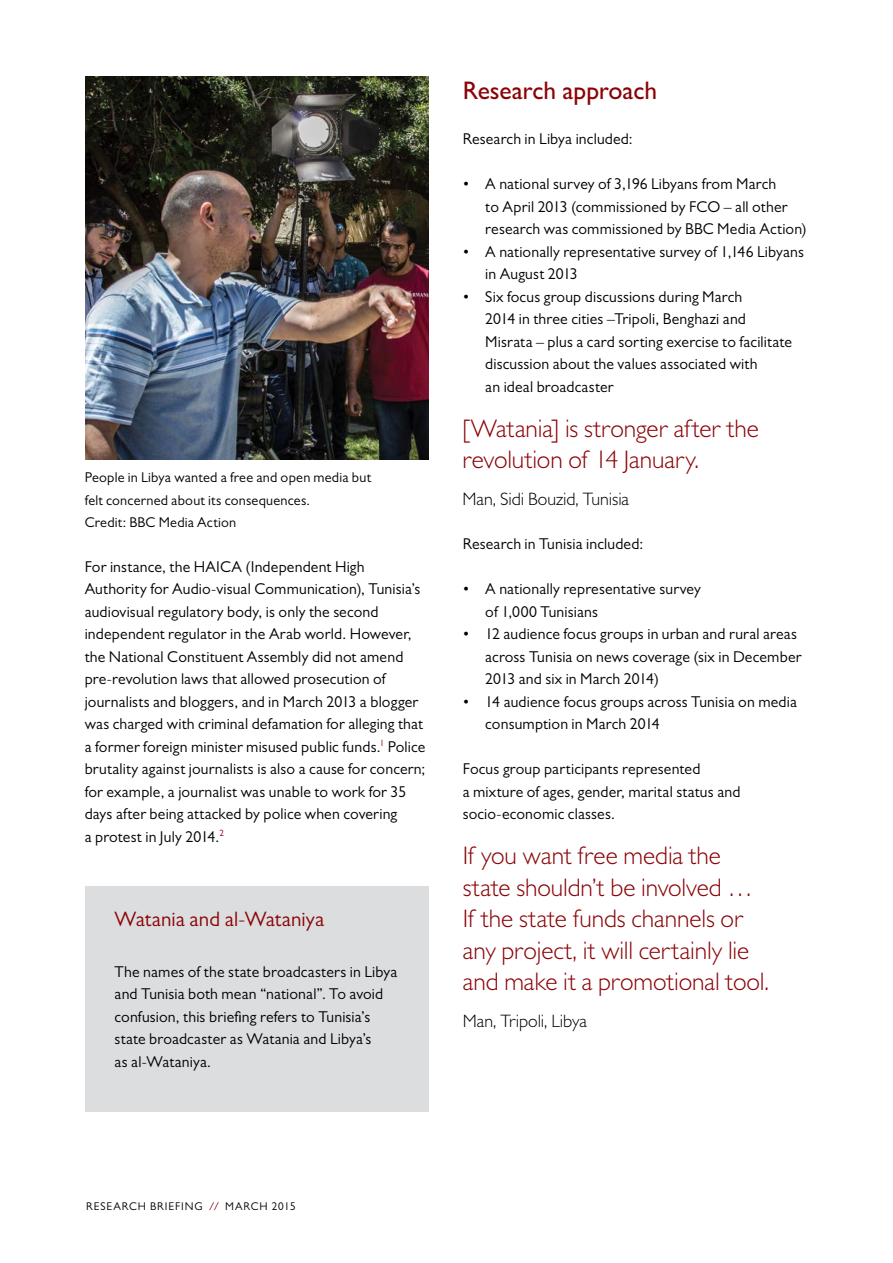
<style>
.page{position:relative;width:893px;height:1263px;background:#fff}
.page>*{position:absolute;margin:0;border:0;box-sizing:border-box;transform-origin:0 0}
.t1{font:300 25.5px/31.5px "Gill Sans MT Pro";letter-spacing:-.005em;color:#8b0307}
.t2{font:500 25.5px "Gill Sans MT Pro";color:#8b0307}
.t3{font:21px "Gill Sans MT Pro";letter-spacing:.005em;color:#8b0307}
.t4{font:300 18px "Gill Sans MT Pro";letter-spacing:-.005em;color:#000}
.t5{font:15.75px/22.5px "Gill Sans MT Pro";letter-spacing:.01em;color:#000}
.t6{font:14.25px/22.5px "Gill Sans MT Pro";letter-spacing:.015em;color:#000}
.t7{font:11.25px "Gill Sans MT Pro";letter-spacing:.085em;color:#000}
.s1{color:#8b0307}
</style>
<div class="page">
<div style="left:85px;top:887px;width:344px;height:225px;background:#dcddde"></div>
<img style="left:85px;top:77px;width:344px;height:382px">
<p class="t6" style="left:85px;top:466px;width:288px">People in Libya wanted a free and open media but felt concerned about its consequences.<br>Credit: BBC Media Action</p>
<p class="t5" style="left:85px;top:555px;width:342px">For instance, the HAICA (Independent High Authority for Audio-visual Communication), Tunisia’s audiovisual regulatory body, is only the second independent regulator in the Arab world. However, the National Constituent Assembly did not amend pre-revolution laws that allowed prosecution of journalists and bloggers, and in March 2013 a blogger was charged with criminal defamation for alleging that a former foreign minister misused public funds.<sup>1</sup> Police brutality against journalists is also a cause for concern; for example, a journalist was unable to work for 35 days after being attacked by police when covering<br>a protest in July 2014.<sup>2</sup></p>
<h2 class="t3" style="left:115px;top:907px;width:211px">Watania and al‑Wataniya</h2>
<p class="t5" style="left:115px;top:960px;width:284px">The names of the state broadcasters in Libya and Tunisia both mean “national”. To avoid confusion, this briefing refers to Tunisia’s state broadcaster as Watania and Libya’s<br>as al‑Wataniya.</p>
<h1 class="t2" style="left:463px;top:75px;width:196px">Research approach</h1>
<p class="t5" style="left:463px;top:127px;width:171px">Research in Libya included:</p>
<p class="t5" style="left:485px;top:172px;width:323px;text-indent:-23px">• A national survey of 3,196 Libyans from March<br>to April 2013 (commissioned by FCO – all other research was commissioned by BBC Media Action)</p>
<p class="t5" style="left:485px;top:240px;width:320px;text-indent:-23px">• A nationally representative survey of 1,146 Libyans in August 2013</p>
<p class="t5" style="left:485px;top:285px;width:308px;text-indent:-23px">• Six focus group discussions during March<br>2014 in three cities –Tripoli, Benghazi and Misrata – plus a card sorting exercise to facilitate discussion about the values associated with<br>an ideal broadcaster</p>
<h1 class="t1" style="left:462px;top:412px;width:298px">[Watania] is stronger after the revolution of 14 January.</h1>
<p class="t4" style="left:462px;top:488px;width:168px">Man, Sidi Bouzid, Tunisia</p>
<p class="t5" style="left:463px;top:532px;width:182px">Research in Tunisia included:</p>
<p class="t5" style="left:485px;top:577px;width:217px;text-indent:-23px">• A nationally representative survey of 1,000 Tunisians</p>
<p class="t5" style="left:485px;top:622px;width:318px;text-indent:-23px">• 12 audience focus groups in urban and rural areas across Tunisia on news coverage (six in December<br>2013 and six in March 2014)</p>
<p class="t5" style="left:485px;top:690px;width:313px;text-indent:-23px">• 14 audience focus groups across Tunisia on media consumption in March 2014</p>
<p class="t5" style="left:463px;top:757px;width:279px">Focus group participants represented<br>a mixture of ages, gender, marital status and socio‑economic classes.</p>
<h1 class="t1" style="left:463px;top:839px;width:308px">If you want free media the state shouldn’t be involved …<br>If the state funds channels or any project, it will certainly lie and make it a promotional tool.</h1>
<p class="t4" style="left:463px;top:1010px;width:126px">Man, Tripoli, Libya</p>
<p class="t7" style="left:86px;top:1199px;width:211px">RESEARCH BRIEFING <span class="s1">//</span> MARCH 2015</p>
</div>
